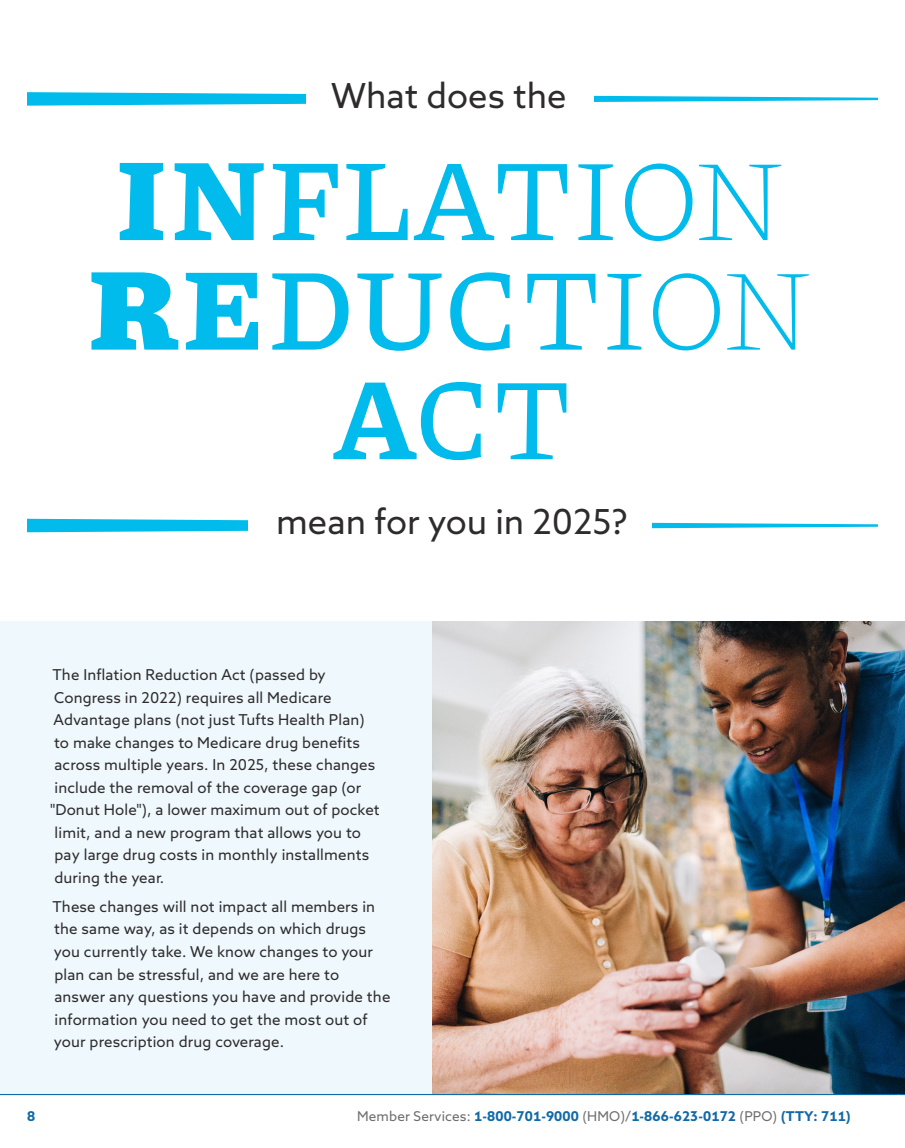
<style>
.page{position:relative;width:905px;height:1148px;background:#fff}
.page>*{position:absolute;margin:0;border:0;box-sizing:border-box;transform-origin:0 0}
.t1{font:34.5px "Point 32 Health Sans";color:#2e2b2c}
.Body{font:15px/22.5px "Point 32 Health Sans";letter-spacing:.01em;color:#2e2b2c}
.t2{font:700 13.5px "Point 32 Health Sans";letter-spacing:.01em;color:#1268a7}
.s1{font-weight:400;color:#6c6d70}
</style>
<div class="page">
<div style="left:0;top:621px;width:432px;height:473px;background:#eef8fd"></div>
<svg style="left:27px;top:92px;width:851px;height:14px"></svg>
<svg style="left:27px;top:519px;width:851px;height:13px"></svg>
<div style="left:306px;top:81px;width:288px;height:38px;background:#fff"></div>
<div style="left:249px;top:507px;width:402px;height:39px;background:#fff"></div>
<svg style="left:333px;top:382px;width:233px;height:78px"></svg>
<svg style="left:91px;top:272px;width:717px;height:79px"></svg>
<svg style="left:120px;top:163px;width:661px;height:78px"></svg>
<img style="left:432px;top:621px;width:472px;height:472px">
<hr style="left:0;top:1094px;width:898px;height:1px;background:#1268a7">
<h1 class="t1" style="left:331px;top:73px;width:237px">What does the</h1>
<h1 class="t1" style="left:276px;top:500px;width:353px">mean for you in 2025?</h1>
<p class="Body" style="left:52px;top:663px;width:275px">The Inflation Reduction Act (passed by</p>
<p class="Body" style="left:54px;top:686px;width:279px">Congress in 2022) requires all Medicare</p>
<p class="Body" style="left:54px;top:708px;width:312px">Advantage plans (not just Tufts Health Plan)</p>
<p class="Body" style="left:54px;top:731px;width:307px">to make changes to Medicare drug benefits</p>
<p class="Body" style="left:54px;top:753px;width:322px">across multiple years. In 2025, these changes</p>
<p class="Body" style="left:55px;top:776px;width:308px">include the removal of the coverage gap (or</p>
<p class="Body" style="left:50px;top:798px;width:331px">"Donut Hole"), a lower maximum out of pocket</p>
<p class="Body" style="left:55px;top:821px;width:308px">limit, and a new program that allows you to</p>
<p class="Body" style="left:54px;top:843px;width:316px">pay large drug costs in monthly installments</p>
<p class="Body" style="left:54px;top:866px;width:111px">during the year.</p>
<p class="Body" style="left:52px;top:895px;width:339px">These changes will not impact all members in the same way, as it depends on which drugs you currently take. We know changes to your plan can be stressful, and we are here to answer any questions you have and provide the information you need to get the most out of your prescription drug coverage.</p>
<p class="t2" style="left:27px;top:1107px;width:10px">8</p>
<p class="t2" style="left:357px;top:1107px;width:495px"><span class="s1">Member Services:</span> 1-800-701-9000 <span class="s1">(HMO)/</span>1-866-623-0172 <span class="s1">(PPO)</span> (TTY: 711)</p>
</div>
